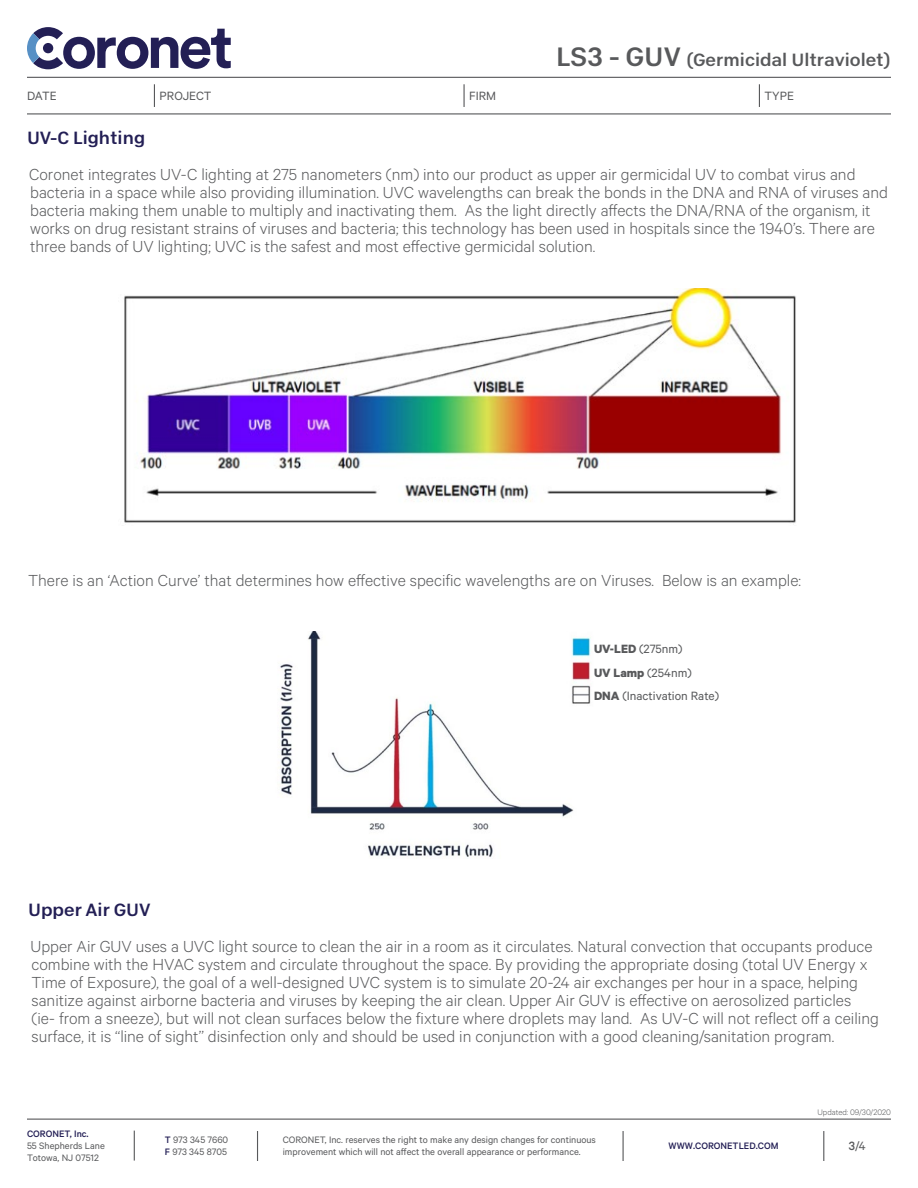
<style>
.page{position:relative;width:918px;height:1188px;background:#fff}
.page>*{position:absolute;margin:0;border:0;box-sizing:border-box;transform-origin:0 0}
.t1{font:300 18px/18px "Calibre";color:#58595b}
.t2{font:18px "Abitare Sans 500 wt";color:#58595b}
.t3{font:18px "Abitare Sans 500 wt";color:#231f55}
.t4{font:13.5px/23.1px "Calibre";color:#58595b}
.t5{font:10.5px/12px "Calibre";color:#58595b}
.t6{font:500 10.5px "Calibre";color:#231f55}
.t7{font:300 9px "Calibre";color:#58595b}
.s1{font-size:27px}
.s2{font-weight:700}
.s3{font-weight:500;color:#231f55}
.s4{font-weight:500}
</style>
<div class="page">
<hr style="left:27px;top:77px;width:864px;height:1px;background:#58595b">
<hr style="left:27px;top:113px;width:864px;height:1px;background:#58595b">
<svg style="left:27px;top:27px;width:204px;height:42px"></svg>
<svg style="left:154px;top:84px;width:1px;height:23px"></svg>
<svg style="left:464px;top:84px;width:1px;height:23px"></svg>
<svg style="left:759px;top:84px;width:1px;height:23px"></svg>
<hr style="left:27px;top:1119px;width:864px;height:1px;background:#58595b">
<hr style="left:134px;top:1131px;width:1px;height:30px;background:#58595b">
<hr style="left:257px;top:1131px;width:1px;height:30px;background:#58595b">
<hr style="left:623px;top:1131px;width:1px;height:30px;background:#58595b">
<hr style="left:823px;top:1131px;width:1px;height:30px;background:#58595b">
<img style="left:124px;top:289px;width:672px;height:234px">
<img style="left:280px;top:631px;width:311px;height:226px">
<p class="t2" style="left:556px;top:49px;width:336px"><span class="s1">LS3 - GUV</span> (Germicidal Ultraviolet)</p>
<p class="t4" style="left:27px;top:84px;width:31px">DATE</p>
<p class="t4" style="left:160px;top:84px;width:53px">PROJECT</p>
<p class="t4" style="left:469px;top:84px;width:28px">FIRM</p>
<p class="t4" style="left:765px;top:84px;width:31px">TYPE</p>
<p class="t3" style="left:27px;top:127px;width:120px">UV-C Lighting</p>
<p class="t1" style="left:29px;top:164px;width:860px">Coronet integrates UV-C lighting at 275 nanometers (nm) into our product as upper air germicidal UV to combat virus and bacteria in a space while also providing illumination. UVC wavelengths can break the bonds in the DNA and RNA of viruses and bacteria making them unable to multiply and inactivating them. As the light directly affects the DNA/RNA of the organism, it works on drug resistant strains of viruses and bacteria; this technology has been used in hospitals since the 1940’s. There are three bands of UV lighting; UVC is the safest and most effective germicidal solution.</p>
<p class="t1" style="left:28px;top:570px;width:774px">There is an ‘Action Curve’ that determines how effective specific wavelengths are on Viruses. Below is an example:</p>
<p class="t3" style="left:28px;top:899px;width:124px">Upper Air GUV</p>
<p class="t4" style="left:594px;top:637px;width:127px"><span class="s2">UV-LED</span> (275nm)<br><span class="s2">UV Lamp</span> (254nm)<br><span class="s2">DNA</span> (Inactivation Rate)</p>
<p class="t1" style="left:30px;top:937px;width:850px">Upper Air GUV uses a UVC light source to clean the air in a room as it circulates. Natural convection that occupants produce combine with the HVAC system and circulate throughout the space. By providing the appropriate dosing (total UV Energy x Time of Exposure), the goal of a well-designed UVC system is to simulate 20-24 air exchanges per hour in a space, helping sanitize against airborne bacteria and viruses by keeping the air clean. Upper Air GUV is effective on aerosolized particles<br>(ie- from a sneeze), but will not clean surfaces below the fixture where droplets may land. As UV-C will not reflect off a ceiling surface, it is ‘‘line of sight’’ disinfection only and should be used in conjunction with a good cleaning/sanitation program.</p>
<p class="t7" style="left:817px;top:1107px;width:75px">Updated: 09/30/2020</p>
<p class="t6" style="left:27px;top:1128px;width:63px">CORONET, Inc.</p>
<p class="t5" style="left:27px;top:1139px;width:79px">55 Shepherds Lane<br>Totowa, NJ 07512</p>
<p class="t5" style="left:165px;top:1134px;width:65px"><span class="s3">T</span> 973 345 7660<br><span class="s3">F</span> 973 345 8705</p>
<p class="t6" style="left:669px;top:1140px;width:111px">WWW.CORONETLED.COM</p>
<p class="t5" style="left:283px;top:1134px;width:315px">CORONET, Inc. reserves the right to make any design changes for continuous improvement which will not affect the overall appearance or performance.</p>
<p class="t4" style="left:849px;top:1134px;width:18px"><span class="s4">3</span>/4</p>
</div>
